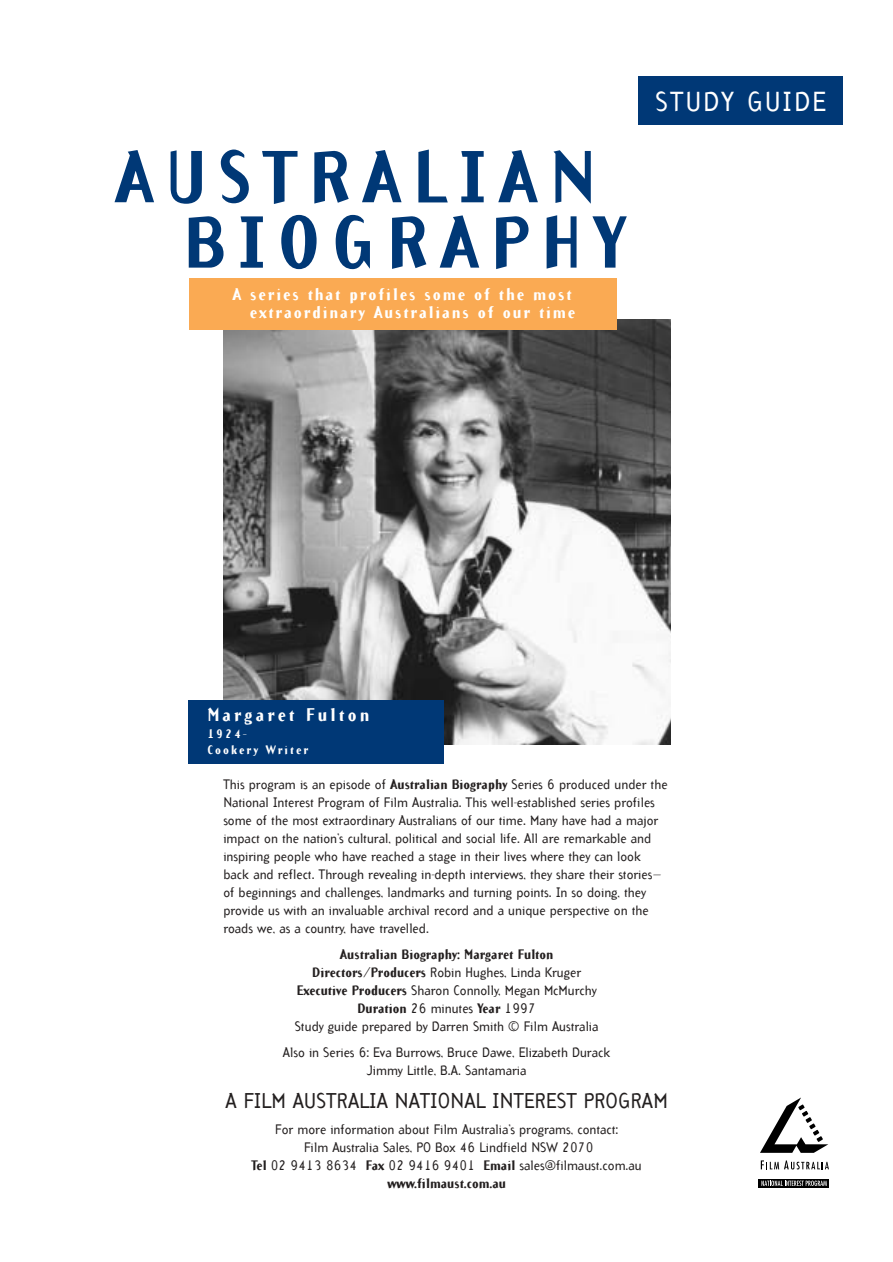
<style>
.page{position:relative;width:893px;height:1262px;background:#fff}
.page>*{position:absolute;margin:0;border:0;box-sizing:border-box;transform-origin:0 0}
.t1{font:700 72px/65.4px "Arbitrary";letter-spacing:.17em;color:#003876}
.t2{font:27px "Arbitrary";letter-spacing:.085em;color:#fff}
.t3{font:21px "Arbitrary";letter-spacing:.01em;color:#231f1f}
.t4{font:700 18px "Arbitrary";letter-spacing:.17em;color:#fff}
.t5{font:700 16.5px/18px "Arbitrary";letter-spacing:.115em;color:#fff;text-align:right}
.t6{font:13.5px/18px "Arbitrary";color:#231f1f;text-align:center}
.t7{font:700 12px/16.5px "Arbitrary";letter-spacing:.17em;color:#fff}
.s1{font-weight:700}
</style>
<div class="page">
<img style="left:223px;top:319px;width:447px;height:425px">
<div style="left:188px;top:699px;width:255px;height:64px;background:#003876"></div>
<div style="left:638px;top:77px;width:205px;height:48px;background:#003876"></div>
<div style="left:189px;top:278px;width:428px;height:51px;background:#faaa53"></div>
<svg style="left:758px;top:1179px;width:70px;height:8px"></svg>
<svg style="left:761px;top:1180px;width:65px;height:5px"></svg>
<svg style="left:760px;top:1097px;width:68px;height:55px"></svg>
<svg style="left:760px;top:1160px;width:68px;height:9px"></svg>
<h1 class="t1" style="left:184px;top:151px;width:443px;text-indent:-69px">AUSTRALIAN<br>BIOGRAPHY</h1>
<p class="t5" style="left:232px;top:287px;width:344px">A series that profiles some of the most extraordinary Australians of our time</p>
<h2 class="t2" style="left:655px;top:92px;width:172px">STUDY GUIDE</h2>
<h3 class="t4" style="left:207px;top:708px;width:163px">Margaret Fulton</h3>
<p class="t7" style="left:207px;top:726px;width:102px">1924–<br>Cookery Writer</p>
<p class="t6" style="left:223px;top:776px;width:445px;text-align:left">This program is an episode of <span class="s1">Australian Biography</span> Series 6 produced under the National Interest Program of Film Australia. This well-established series profiles some of the most extraordinary Australians of our time. Many have had a major impact on the nation’s cultural, political and social life. All are remarkable and inspiring people who have reached a stage in their lives where they can look back and reflect. Through revealing in-depth interviews, they share their stories— of beginnings and challenges, landmarks and turning points. In so doing, they provide us with an invaluable archival record and a unique perspective on the roads we, as a country, have travelled.</p>
<p class="t6" style="left:295px;top:946px;width:305px"><span class="s1">Australian Biography: Margaret Fulton Directors/Producers</span> Robin Hughes, Linda Kruger <span class="s1">Executive Producers</span> Sharon Connolly, Megan McMurchy <span class="s1">Duration</span> 26 minutes <span class="s1">Year</span> 1997<br>Study guide prepared by Darren Smith © Film Australia</p>
<p class="t6" style="left:283px;top:1044px;width:329px">Also in Series 6: Eva Burrows, Bruce Dawe, Elizabeth Durack<br>Jimmy Little, B.A. Santamaria</p>
<h3 class="t3" style="left:226px;top:1093px;width:443px">A FILM AUSTRALIA NATIONAL INTEREST PROGRAM</h3>
<p class="t6" style="left:251px;top:1121px;width:392px">For more information about Film Australia’s programs, contact:<br>Film Australia Sales, PO Box 46 Lindfield NSW 2070<br><span class="s1">Tel</span> 02 9413 8634 <span class="s1">Fax</span> 02 9416 9401 <span class="s1">Email</span> sales@filmaust.com.au <span class="s1">www.filmaust.com.au</span></p>
</div>
